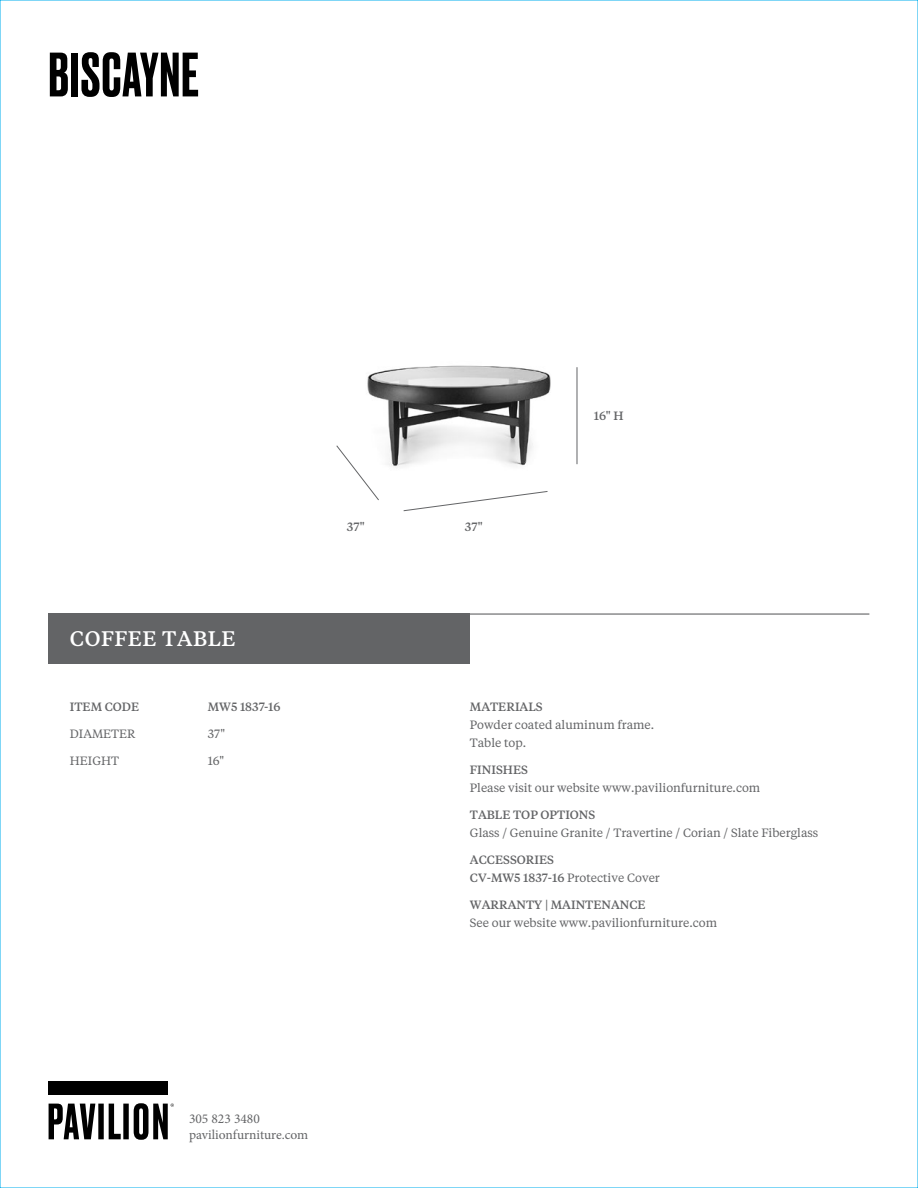
<style>
.page{position:relative;width:918px;height:1188px;background:#fff}
.page>*{position:absolute;margin:0;border:0;box-sizing:border-box;transform-origin:0 0}
.t1{font:500 58.95px "Druk";letter-spacing:.025em;color:#000}
.t2{font:500 21px "Tiempos Text";letter-spacing:.025em;color:#fff}
.t3{font:13.5px/16.2px "Minion Pro";color:#636466}
.t4{font:12px/18px "Tiempos Text";color:#636466}
.t5{font:500 12px/18px "Tiempos Text";color:#636466}
.s1{font-weight:400}
</style>
<div class="page">
<img style="left:367px;top:365px;width:184px;height:103px">
<div style="left:49px;top:613px;width:421px;height:51px;background:#636466"></div>
<div style="left:49px;top:1082px;width:119px;height:13px;background:#000"></div>
<svg style="left:49px;top:1103px;width:125px;height:37px"></svg>
<hr style="left:49px;top:613px;width:820px;height:2px;background:#636466">
<svg style="left:403px;top:491px;width:145px;height:21px"></svg>
<svg style="left:336px;top:445px;width:44px;height:56px"></svg>
<hr style="left:577px;top:367px;width:1px;height:97px;background:#636466">
<h1 class="t1" style="left:49px;top:34px;width:151px">BISCAYNE</h1>
<h2 class="t2" style="left:70px;top:624px;width:167px">COFFEE TABLE</h2>
<p class="t5" style="left:70px;top:697px;width:71px">ITEM CODE</p>
<p class="t5" style="left:208px;top:697px;width:74px">MW5 1837-16</p>
<p class="t4" style="left:70px;top:724px;width:67px">DIAMETER</p>
<p class="t4" style="left:208px;top:724px;width:19px">37"</p>
<p class="t4" style="left:70px;top:751px;width:51px">HEIGHT</p>
<p class="t4" style="left:208px;top:751px;width:18px">16"</p>
<p class="t5" style="left:347px;top:517px;width:19px">37"</p>
<p class="t5" style="left:465px;top:517px;width:19px">37"</p>
<p class="t5" style="left:594px;top:407px;width:31px">16" H</p>
<p class="t5" style="left:470px;top:697px;width:74px">MATERIALS</p>
<p class="t4" style="left:470px;top:715px;width:186px">Powder coated aluminum frame.<br>Table top.</p>
<p class="t5" style="left:470px;top:760px;width:60px">FINISHES</p>
<p class="t4" style="left:470px;top:778px;width:292px">Please visit our website www.pavilionfurniture.com</p>
<p class="t5" style="left:470px;top:805px;width:127px">TABLE TOP OPTIONS</p>
<p class="t4" style="left:470px;top:823px;width:350px">Glass / Genuine Granite / Travertine / Corian / Slate Fiberglass</p>
<p class="t5" style="left:470px;top:850px;width:191px">ACCESSORIES<br>CV-MW5 1837-16 <span class="s1">Protective Cover</span></p>
<p class="t5" style="left:470px;top:895px;width:177px">WARRANTY | MAINTENANCE</p>
<p class="t4" style="left:470px;top:913px;width:249px">See our website www.pavilionfurniture.com</p>
<p class="t3" style="left:189px;top:1111px;width:121px">305 823 3480 pavilionfurniture.com</p>
</div>
